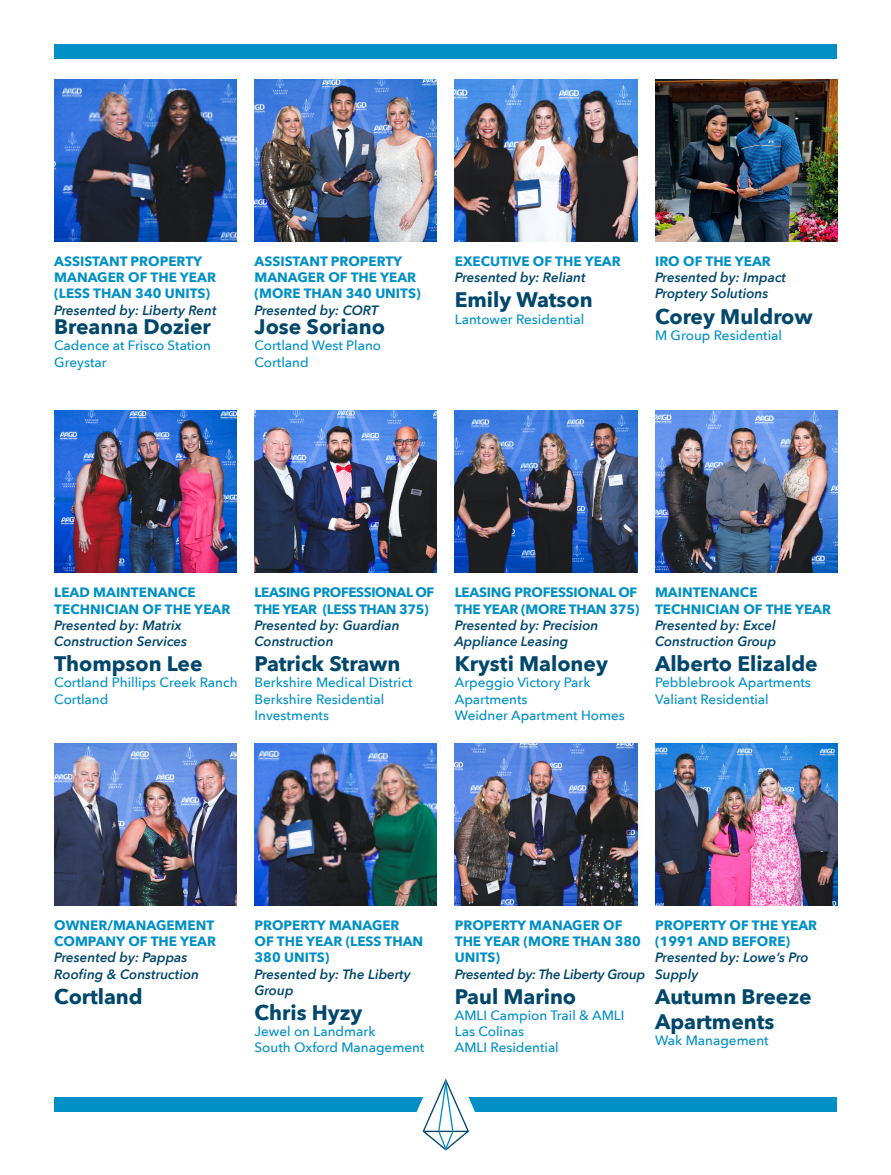
<style>
.page{position:relative;width:891px;height:1175px;background:#fff}
.page>*{position:absolute;margin:0;border:0;box-sizing:border-box;transform-origin:0 0}
.t1{font:700 21px/25.2px "Avenir Next";color:#01476c}
.t2{font:500 13.5px/16.2px "Avenir Next";color:#0090c6}
.t3{font:700 13.5px/16.2px "Avenir Next";color:#0090c6}
.t4{font:italic 600 13.5px/16.2px "Avenir Next";color:#01476c}
.t5{font:700 13.5px/16.2px "Avenir Next";letter-spacing:-.02em;color:#0090c6}
.t6{font:700 13.5px/16.2px "Avenir Next";letter-spacing:-.03em;color:#0090c6}
.t7{font:italic 600 13.5px "Avenir Next";letter-spacing:-.02em;color:#01476c}
.s1{font-weight:600;font-style:italic;color:#01476c}
</style>
<div class="page">
<div style="left:54px;top:1097px;width:783px;height:14px;background:#0090c6"></div>
<div style="left:54px;top:45px;width:783px;height:14px;background:#0090c6"></div>
<svg style="left:385px;top:1078px;width:122px;height:73px"></svg>
<img style="left:54px;top:79px;width:183px;height:162px">
<img style="left:54px;top:411px;width:183px;height:162px">
<img style="left:54px;top:743px;width:183px;height:162px">
<img style="left:255px;top:79px;width:182px;height:162px">
<img style="left:255px;top:411px;width:182px;height:162px">
<img style="left:255px;top:743px;width:182px;height:162px">
<img style="left:455px;top:79px;width:182px;height:162px">
<img style="left:455px;top:411px;width:182px;height:162px">
<img style="left:455px;top:743px;width:182px;height:162px">
<img style="left:655px;top:79px;width:182px;height:162px">
<img style="left:655px;top:411px;width:182px;height:162px">
<img style="left:655px;top:743px;width:182px;height:162px">
<p class="t3" style="left:54px;top:253px;width:163px">ASSISTANT PROPERTY<br>MANAGER OF THE YEAR (LESS THAN 340 UNITS)</p>
<p class="t4" style="left:54px;top:301px;width:164px">Presented by: Liberty Rent</p>
<p class="t1" style="left:54px;top:314px;width:158px">Breanna Dozier</p>
<p class="t2" style="left:54px;top:337px;width:158px">Cadence at Frisco Station</p>
<p class="t2" style="left:54px;top:353px;width:54px">Greystar</p>
<p class="t3" style="left:255px;top:253px;width:168px">ASSISTANT PROPERTY<br>MANAGER OF THE YEAR (MORE THAN 340 UNITS)</p>
<p class="t4" style="left:255px;top:301px;width:125px">Presented by: CORT</p>
<p class="t1" style="left:255px;top:314px;width:132px">Jose Soriano</p>
<p class="t2" style="left:255px;top:337px;width:128px">Cortland West Plano</p>
<p class="t2" style="left:255px;top:353px;width:56px">Cortland</p>
<p class="t3" style="left:455px;top:253px;width:167px">EXECUTIVE OF THE YEAR</p>
<p class="t4" style="left:455px;top:269px;width:132px">Presented by: Reliant</p>
<p class="t1" style="left:455px;top:287px;width:139px">Emily Watson</p>
<p class="t2" style="left:455px;top:310px;width:131px">Lantower Residential</p>
<p class="t3" style="left:655px;top:253px;width:117px">IRO OF THE YEAR</p>
<p class="t4" style="left:655px;top:269px;width:133px">Presented by: Impact<br>Proptery Solutions</p>
<p class="t1" style="left:655px;top:303px;width:159px">Corey Muldrow</p>
<p class="t2" style="left:655px;top:326px;width:129px">M Group Residential</p>
<p class="t3" style="left:54px;top:584px;width:178px">LEAD MAINTENANCE<br>TECHNICIAN OF THE YEAR</p>
<p class="t4" style="left:54px;top:616px;width:134px">Presented by: Matrix<br>Construction Services</p>
<p class="t1" style="left:54px;top:651px;width:150px">Thompson Lee</p>
<p class="t2" style="left:54px;top:674px;width:185px">Cortland Phillips Creek Ranch</p>
<p class="t2" style="left:54px;top:690px;width:56px">Cortland</p>
<p class="t6" style="left:255px;top:584px;width:181px">LEASING PROFESSIONAL OF<br>THE YEAR (LESS THAN 375)</p>
<p class="t4" style="left:255px;top:616px;width:146px">Presented by: Guardian<br>Construction</p>
<p class="t1" style="left:255px;top:651px;width:147px">Patrick Strawn</p>
<p class="t2" style="left:255px;top:674px;width:160px">Berkshire Medical District</p>
<p class="t2" style="left:255px;top:690px;width:131px">Berkshire Residential<br>Investments</p>
<p class="t5" style="left:455px;top:584px;width:186px">LEASING PROFESSIONAL OF<br>THE YEAR (MORE THAN 375)<br><span class="s1">Presented by: Precision<br>Appliance Leasing</span></p>
<p class="t1" style="left:455px;top:651px;width:155px">Krysti Maloney</p>
<p class="t2" style="left:455px;top:674px;width:172px">Arpeggio Victory Park<br>Apartments<br>Weidner Apartment Homes</p>
<p class="t3" style="left:655px;top:584px;width:178px">MAINTENANCE<br>TECHNICIAN OF THE YEAR</p>
<p class="t4" style="left:655px;top:616px;width:123px">Presented by: Excel<br>Construction Group</p>
<p class="t1" style="left:655px;top:651px;width:164px">Alberto Elizalde</p>
<p class="t2" style="left:655px;top:674px;width:157px">Pebblebrook Apartments</p>
<p class="t2" style="left:655px;top:690px;width:115px">Valiant Residential</p>
<p class="t3" style="left:54px;top:917px;width:163px">OWNER/MANAGEMENT<br>COMPANY OF THE YEAR</p>
<p class="t4" style="left:54px;top:949px;width:146px">Presented by: Pappas<br>Roofing &amp; Construction</p>
<p class="t1" style="left:54px;top:983px;width:90px">Cortland</p>
<p class="t3" style="left:255px;top:917px;width:170px">PROPERTY MANAGER<br>OF THE YEAR (LESS THAN<br>380 UNITS)</p>
<p class="t4" style="left:255px;top:965px;width:158px">Presented by: The Liberty<br>Group</p>
<p class="t1" style="left:255px;top:999px;width:109px">Chris Hyzy</p>
<p class="t2" style="left:255px;top:1023px;width:122px">Jewel on Landmark</p>
<p class="t2" style="left:255px;top:1039px;width:171px">South Oxford Management</p>
<p class="t3" style="left:455px;top:917px;width:188px">PROPERTY MANAGER OF<br>THE YEAR (MORE THAN 380<br>UNITS)</p>
<p class="t7" style="left:455px;top:962px;width:192px">Presented by: The Liberty Group</p>
<p class="t1" style="left:455px;top:983px;width:123px">Paul Marino</p>
<p class="t2" style="left:455px;top:1006px;width:171px">AMLI Campion Trail &amp; AMLI<br>Las Colinas</p>
<p class="t2" style="left:455px;top:1039px;width:106px">AMLI Residential</p>
<p class="t3" style="left:655px;top:917px;width:164px">PROPERTY OF THE YEAR</p>
<p class="t3" style="left:655px;top:933px;width:137px">(1991 AND BEFORE)</p>
<p class="t4" style="left:655px;top:949px;width:155px">Presented by: Lowe’s Pro<br>Supply</p>
<p class="t1" style="left:655px;top:983px;width:158px">Autumn Breeze<br>Apartments</p>
<p class="t2" style="left:655px;top:1032px;width:115px">Wak Management</p>
</div>
